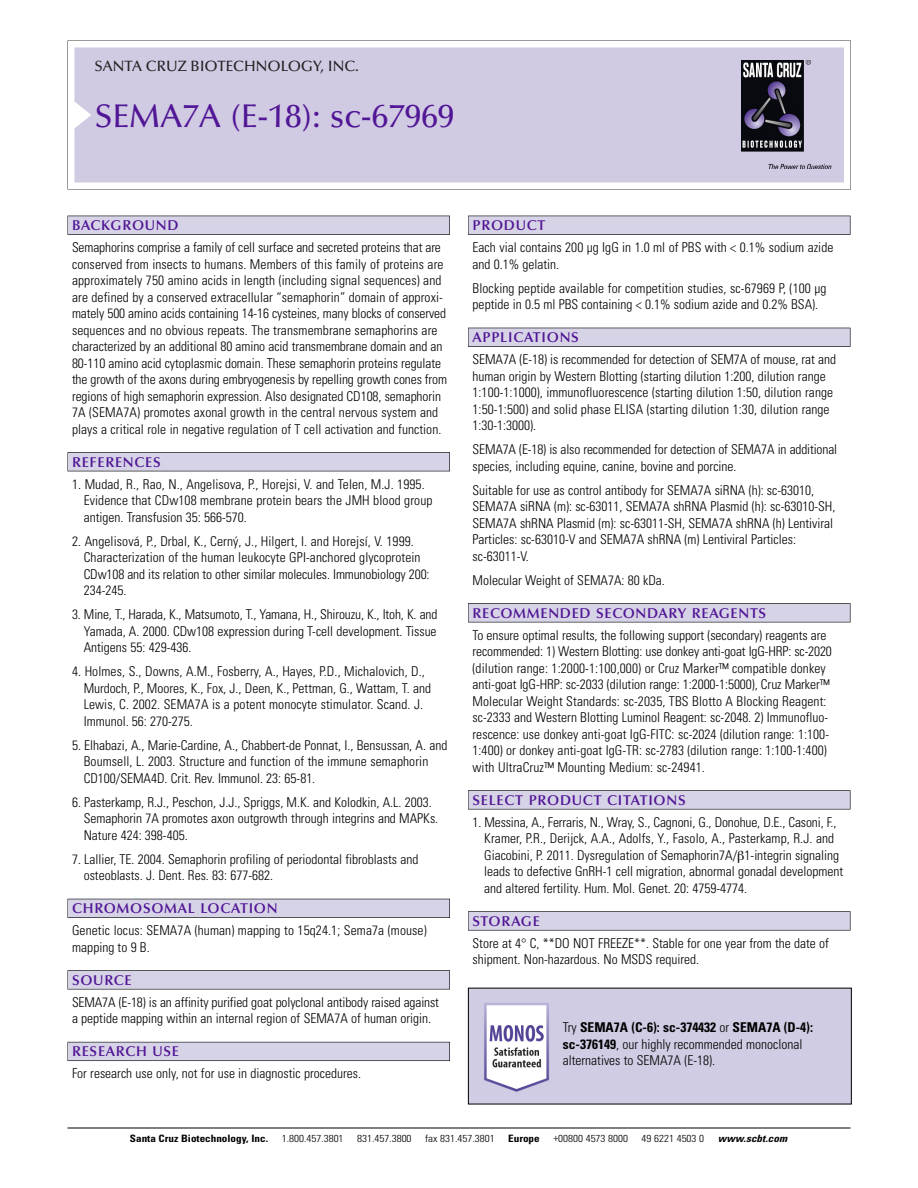
<style>
.page{position:relative;width:918px;height:1188px;background:#fff}
.page>*{position:absolute;margin:0;border:0;box-sizing:border-box;transform-origin:0 0}
.t1{font:500 33px "Optima";color:#511695}
.t2{font:500 15px "Optima";color:#231f20}
.t3{font:600 14.25px "Optima";letter-spacing:.05em;color:#511695}
.t4{font:300 condensed 13.5px/16.5px "Univers";color:#000}
.t5{font:300 condensed 10.2px "Univers";color:#000;scale:1.1 1}
.t6{font:700 condensed 10.2px "Univers";color:#000;scale:1.1 1}
.t7{font:italic 700 condensed 10.2px "Univers";letter-spacing:.005em;color:#000;scale:1.1 1}
.s1{font-weight:700}
</style>
<div class="page">
<svg style="left:68px;top:40px;width:783px;height:149px"></svg>
<div style="left:74px;top:47px;width:770px;height:135px;background:#d1cae3"></div>
<img style="left:741px;top:60px;width:90px;height:108px">
<div style="left:68px;top:216px;width:382px;height:19px;background:#525155"></div>
<div style="left:68px;top:216px;width:381px;height:18px;background:#d7d3e7"></div>
<div style="left:68px;top:452px;width:382px;height:19px;background:#525155"></div>
<div style="left:68px;top:453px;width:381px;height:18px;background:#d7d3e7"></div>
<div style="left:68px;top:899px;width:382px;height:19px;background:#525158"></div>
<div style="left:68px;top:899px;width:381px;height:18px;background:#d7d3e7"></div>
<div style="left:68px;top:970px;width:382px;height:19px;background:#575759"></div>
<div style="left:68px;top:971px;width:381px;height:18px;background:#d7d3e7"></div>
<div style="left:68px;top:1042px;width:382px;height:19px;background:#5b5a62"></div>
<div style="left:68px;top:1042px;width:381px;height:18px;background:#d7d3e7"></div>
<div style="left:468px;top:216px;width:382px;height:19px;background:#525155"></div>
<div style="left:468px;top:216px;width:382px;height:18px;background:#d7d3e7"></div>
<div style="left:468px;top:328px;width:382px;height:19px;background:#515055"></div>
<div style="left:468px;top:328px;width:382px;height:18px;background:#d7d3e7"></div>
<div style="left:468px;top:603px;width:382px;height:19px;background:#545357"></div>
<div style="left:468px;top:604px;width:382px;height:18px;background:#d7d3e7"></div>
<div style="left:468px;top:790px;width:382px;height:19px;background:#575759"></div>
<div style="left:468px;top:791px;width:382px;height:18px;background:#d7d3e7"></div>
<svg style="left:468px;top:911px;width:382px;height:20px"></svg>
<div style="left:468px;top:912px;width:382px;height:18px;background:#d7d3e7"></div>
<hr style="left:68px;top:1128px;width:782px;height:1px;background:#000">
<img style="left:470px;top:990px;width:380px;height:112px">
<p class="t2" style="left:94px;top:61px;width:266px">SANTA CRUZ BIOTECHNOLOGY, INC.</p>
<h1 class="t1" style="left:94px;top:103px;width:361px">SEMA7A (E-18): sc-67969</h1>
<p class="t3" style="left:72px;top:219px;width:108px">BACKGROUND</p>
<p class="t4" style="left:72px;top:240px;width:377px">Semaphorins comprise a family of cell surface and secreted proteins that are conserved from insects to humans. Members of this family of proteins are approximately 750 amino acids in length (including signal sequences) and are defined by a conserved extracellular “semaphorin” domain of approxi&shy;mately 500 amino acids containing 14-16 cysteines, many blocks of conserved sequences and no obvious repeats. The transmembrane semaphorins are characterized by an additional 80 amino acid transmembrane domain and an 80-110 amino acid cytoplasmic domain. These semaphorin proteins regulate the growth of the axons during embryogenesis by repelling growth cones from regions of high semaphorin expression. Also designated CD108, semaphorin 7A (SEMA7A) promotes axonal growth in the central nervous system and plays a critical role in negative regulation of T cell activation and function.</p>
<p class="t3" style="left:72px;top:456px;width:90px">REFERENCES</p>
<p class="t4" style="left:84px;top:477px;width:350px;text-indent:-12px">1. Mudad, R., Rao, N., Angelisova, P., Horejsi, V. and Telen, M.J. 1995.<br>Evidence that CDw108 membrane protein bears the JMH blood group antigen. Transfusion 35: 566-570.</p>
<p class="t4" style="left:84px;top:534px;width:347px;text-indent:-12px">2. Angelisová, P., Drbal, K., Cerný, J., Hilgert, I. and Horejsí, V. 1999.<br>Characterization of the human leukocyte GPI-anchored glycoprotein CDw108 and its relation to other similar molecules. Immunobiology 200:<br>234-245.</p>
<p class="t4" style="left:84px;top:607px;width:355px;text-align:justify;text-indent:-12px">3. Mine, T., Harada, K., Matsumoto, T., Yamana, H., Shirouzu, K., Itoh, K. and Yamada, A. 2000. CDw108 expression during T-cell development. Tissue Antigens 55: 429-436.</p>
<p class="t4" style="left:84px;top:664px;width:349px;text-indent:-12px">4. Holmes, S., Downs, A.M., Fosberry, A., Hayes, P.D., Michalovich, D., Murdoch, P., Moores, K., Fox, J., Deen, K., Pettman, G., Wattam, T. and Lewis, C. 2002. SEMA7A is a potent monocyte stimulator. Scand. J.<br>Immunol. 56: 270-275.</p>
<p class="t4" style="left:84px;top:738px;width:365px;text-indent:-12px">5. Elhabazi, A., Marie-Cardine, A., Chabbert-de Ponnat, I., Bensussan, A. and<br>Boumsell, L. 2003. Structure and function of the immune semaphorin<br>CD100/SEMA4D. Crit. Rev. Immunol. 23: 65-81.</p>
<p class="t4" style="left:84px;top:795px;width:356px;text-indent:-12px">6. Pasterkamp, R.J., Peschon, J.J., Spriggs, M.K. and Kolodkin, A.L. 2003.<br>Semaphorin 7A promotes axon outgrowth through integrins and MAPKs.<br>Nature 424: 398-405.</p>
<p class="t4" style="left:84px;top:852px;width:336px;text-indent:-12px">7. Lallier, TE. 2004. Semaphorin profiling of periodontal fibroblasts and osteoblasts. J. Dent. Res. 83: 677-682.</p>
<p class="t3" style="left:72px;top:903px;width:207px">CHROMOSOMAL LOCATION</p>
<p class="t4" style="left:72px;top:923px;width:356px">Genetic locus: SEMA7A (human) mapping to 15q24.1; Sema7a (mouse) mapping to 9 B.</p>
<p class="t3" style="left:72px;top:974px;width:61px">SOURCE</p>
<p class="t4" style="left:72px;top:995px;width:369px">SEMA7A (E-18) is an affinity purified goat polyclonal antibody raised against a peptide mapping within an internal region of SEMA7A of human origin.</p>
<p class="t3" style="left:72px;top:1046px;width:109px">RESEARCH USE</p>
<p class="t4" style="left:72px;top:1066px;width:290px">For research use only, not for use in diagnostic procedures.</p>
<p class="t3" style="left:473px;top:219px;width:74px">PRODUCT</p>
<p class="t4" style="left:473px;top:240px;width:362px">Each vial contains 200 µg IgG in 1.0 ml of PBS with &lt; 0.1% sodium azide and 0.1% gelatin.</p>
<p class="t4" style="left:473px;top:281px;width:356px">Blocking peptide available for competition studies, sc-67969 P, (100 µg peptide in 0.5 ml PBS containing &lt; 0.1% sodium azide and 0.2% BSA).</p>
<p class="t3" style="left:473px;top:332px;width:108px">APPLICATIONS</p>
<p class="t4" style="left:473px;top:352px;width:365px">SEMA7A (E-18) is recommended for detection of SEM7A of mouse, rat and human origin by Western Blotting (starting dilution 1:200, dilution range 1:100-1:1000), immunofluorescence (starting dilution 1:50, dilution range 1:50-1:500) and solid phase ELISA (starting dilution 1:30, dilution range 1:30-1:3000).</p>
<p class="t4" style="left:473px;top:442px;width:366px">SEMA7A (E-18) is also recommended for detection of SEMA7A in additional species, including equine, canine, bovine and porcine.</p>
<p class="t4" style="left:473px;top:483px;width:364px">Suitable for use as control antibody for SEMA7A siRNA (h): sc-63010, SEMA7A siRNA (m): sc-63011, SEMA7A shRNA Plasmid (h): sc-63010-SH, SEMA7A shRNA Plasmid (m): sc-63011-SH, SEMA7A shRNA (h) Lentiviral Particles: sc-63010-V and SEMA7A shRNA (m) Lentiviral Particles: sc-63011-V.</p>
<p class="t4" style="left:473px;top:573px;width:194px">Molecular Weight of SEMA7A: 80 kDa.</p>
<p class="t3" style="left:473px;top:607px;width:295px">RECOMMENDED SECONDARY REAGENTS</p>
<p class="t4" style="left:473px;top:628px;width:361px">To ensure optimal results, the following support (secondary) reagents are recommended: 1) Western Blotting: use donkey anti-goat IgG-HRP: sc-2020 (dilution range: 1:2000-1:100,000) or Cruz Marker™ compatible donkey anti-goat IgG-HRP: sc-2033 (dilution range: 1:2000-1:5000), Cruz Marker™ Molecular Weight Standards: sc-2035, TBS Blotto A Blocking Reagent: sc-2333 and Western Blotting Luminol Reagent: sc-2048. 2) Immunofluo&shy;rescence: use donkey anti-goat IgG-FITC: sc-2024 (dilution range: 1:100- 1:400) or donkey anti-goat IgG-TR: sc-2783 (dilution range: 1:100-1:400) with UltraCruz™ Mounting Medium: sc-24941.</p>
<p class="t3" style="left:473px;top:794px;width:215px">SELECT PRODUCT CITATIONS</p>
<p class="t4" style="left:484px;top:815px;width:361px;text-indent:-12px">1. Messina, A., Ferraris, N., Wray, S., Cagnoni, G., Donohue, D.E., Casoni, F., Kramer, P.R., Derijck, A.A., Adolfs, Y., Fasolo, A., Pasterkamp, R.J. and Giacobini, P. 2011. Dysregulation of Semaphorin7A/ 1-integrin signaling leads to defective GnRH-1 cell migration, abnormal gonadal development and altered fertility. Hum. Mol. Genet. 20: 4759-4774.</p>
<p class="t3" style="left:473px;top:915px;width:69px">STORAGE</p>
<p class="t4" style="left:473px;top:936px;width:358px">Store at 4° C, **DO NOT FREEZE**. Stable for one year from the date of shipment. Non-hazardous. No MSDS required.</p>
<p class="t4" style="left:563px;top:1020px;width:252px">Try <span class="s1">SEMA7A (C-6): sc-374432</span> or <span class="s1">SEMA7A (D-4): sc-376149</span>, our highly recommended monoclonal alternatives to SEMA7A (E-18).</p>
<p class="t6" style="left:130px;top:1135px;width:127px">Santa Cruz Biotechnology, Inc.</p>
<p class="t5" style="left:282px;top:1135px;width:58px">1.800.457.3801</p>
<p class="t5" style="left:357px;top:1135px;width:51px">831.457.3800</p>
<p class="t5" style="left:425px;top:1135px;width:65px">fax 831.457.3801</p>
<p class="t6" style="left:508px;top:1135px;width:30px">Europe</p>
<p class="t5" style="left:553px;top:1135px;width:69px">+00800 4573 8000</p>
<p class="t5" style="left:642px;top:1135px;width:58px">49 6221 4503 0</p>
<p class="t7" style="left:718px;top:1135px;width:64px">www.scbt.com</p>
</div>
